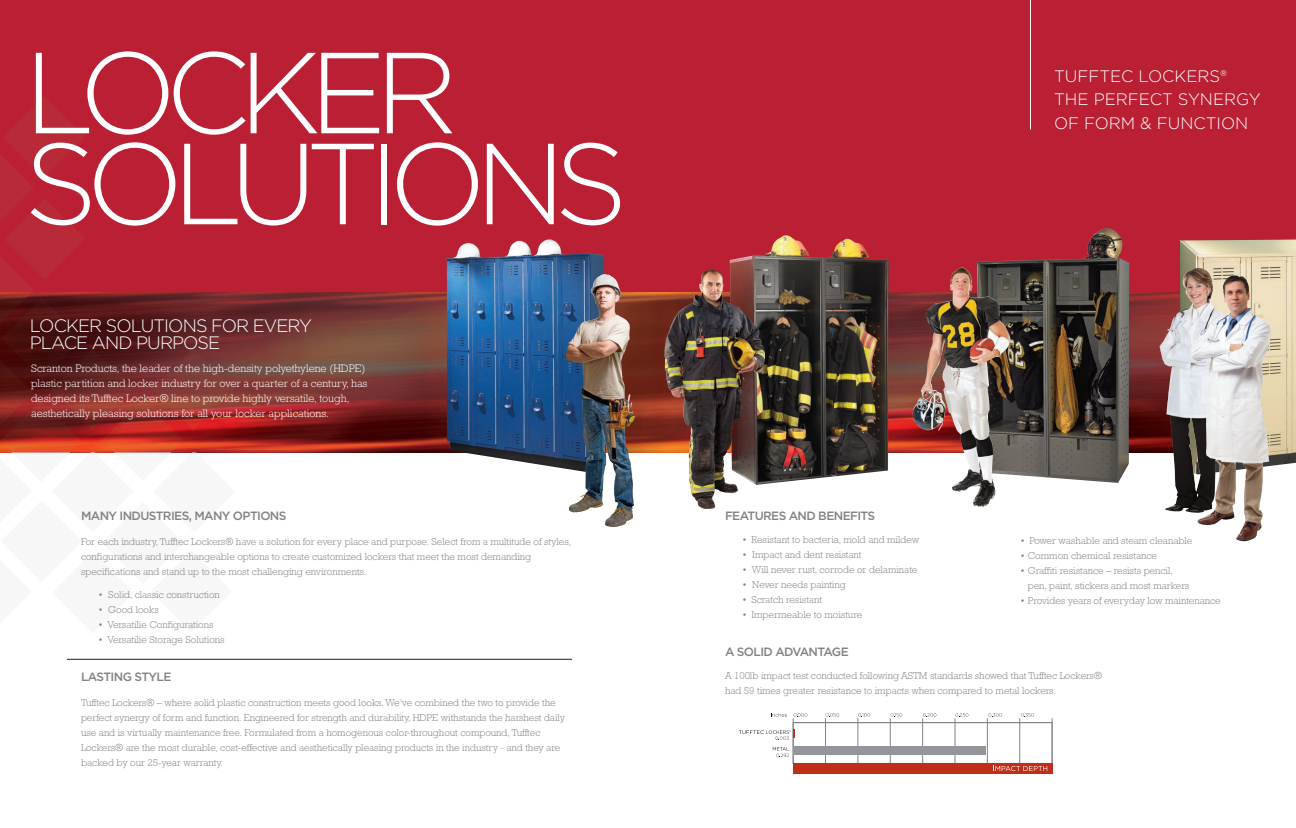
<style>
.page{position:relative;width:1296px;height:828px;background:#fff}
.page>*{position:absolute;margin:0;border:0;box-sizing:border-box;transform-origin:0 0}
.t1{font:300 115px/91px "Gotham";letter-spacing:-.1em;color:#fff}
.t2{font:300 18px/17px "Gotham";letter-spacing:-.05em;color:#fff}
.t3{font:300 16.6px/23.5px "Gotham";color:#fff}
.t4{font:500 12px "Gotham";letter-spacing:-.05em;color:#808285}
.t5{font:300 11px/15px "Rockwell Std";color:#fff}
.t6{font:300 10px/15px "Rockwell Std";color:#808285}
</style>
<div class="page">
<div style="left:0;top:0;width:648px;height:330px;background:#ba1f33"></div>
<div style="left:648px;top:0;width:648px;height:330px;background:#ba1f33"></div>
<img style="left:648px;top:292px;width:511px;height:160px">
<svg style="left:0;top:292px;width:648px;height:160px;background:#742e2a"></svg>
<img style="left:730px;top:235px;width:159px;height:250px">
<img style="left:977px;top:228px;width:152px;height:255px">
<img style="left:1180px;top:239px;width:116px;height:227px">
<img style="left:0;top:292px;width:32px;height:32px">
<svg style="left:0;top:97px;width:84px;height:195px"></svg>
<img style="left:1px;top:298px;width:82px;height:82px">
<img style="left:51px;top:349px;width:82px;height:81px">
<img style="left:0;top:359px;width:33px;height:41px">
<img style="left:0;top:400px;width:82px;height:41px">
<img style="left:102px;top:399px;width:81px;height:42px">
<img style="left:152px;top:349px;width:82px;height:81px">
<svg style="left:0;top:441px;width:235px;height:12px;background:#de4d29"></svg>
<img style="left:913px;top:267px;width:98px;height:154px">
<hr style="left:67px;top:659px;width:505px;height:1px;background:#231f20">
<hr style="left:1030px;top:0;width:1px;height:130px;background:#fff">
<img style="left:664px;top:270px;width:101px;height:160px">
<img style="left:1159px;top:268px;width:67px;height:245px">
<img style="left:1191px;top:275px;width:80px;height:266px">
<hr style="left:793px;top:718px;width:1px;height:45px;background:#808285">
<hr style="left:825px;top:718px;width:1px;height:45px;background:#808285">
<hr style="left:858px;top:718px;width:1px;height:45px;background:#808285">
<hr style="left:890px;top:718px;width:1px;height:45px;background:#808285">
<hr style="left:922px;top:718px;width:1px;height:45px;background:#808285">
<hr style="left:955px;top:718px;width:1px;height:45px;background:#808285">
<hr style="left:987px;top:718px;width:1px;height:45px;background:#808285">
<hr style="left:1020px;top:718px;width:1px;height:45px;background:#808285">
<hr style="left:1052px;top:718px;width:1px;height:45px;background:#808285">
<svg style="left:793px;top:713px;width:14px;height:4px"></svg>
<svg style="left:826px;top:713px;width:13px;height:4px"></svg>
<svg style="left:858px;top:713px;width:12px;height:4px"></svg>
<svg style="left:891px;top:713px;width:11px;height:4px"></svg>
<svg style="left:923px;top:713px;width:13px;height:4px"></svg>
<svg style="left:955px;top:713px;width:13px;height:4px"></svg>
<svg style="left:988px;top:713px;width:14px;height:4px"></svg>
<svg style="left:1021px;top:713px;width:13px;height:4px"></svg>
<svg style="left:773px;top:747px;width:16px;height:11px"></svg>
<div style="left:793px;top:746px;width:192px;height:8px;background:#939598"></div>
<svg style="left:771px;top:713px;width:16px;height:4px"></svg>
<hr style="left:793px;top:722px;width:259px;height:1px;background:#808285">
<div style="left:793px;top:763px;width:259px;height:10px;background:#c02d19"></div>
<svg style="left:993px;top:766px;width:54px;height:5px"></svg>
<svg style="left:739px;top:730px;width:55px;height:10px"></svg>
<img style="left:446px;top:239px;width:159px;height:230px">
<img style="left:566px;top:274px;width:69px;height:233px">
<p class="t1" style="left:24px;top:57px;width:605px">LOCKER<br>SOLUTIONS</p>
<p class="t2" style="left:30px;top:319px;width:284px">LOCKER SOLUTIONS FOR EVERY<br>PLACE AND PURPOSE</p>
<p class="t5" style="left:31px;top:362px;width:338px">Scranton Products, the leader of the high-density polyethylene (HDPE) plastic partition and locker industry for over a quarter of a century, has designed its Tufftec Locker® line to provide highly versatile, tough, aesthetically pleasing solutions for all your locker applications.</p>
<p class="t4" style="left:81px;top:512px;width:207px">MANY INDUSTRIES, MANY OPTIONS</p>
<p class="t6" style="left:81px;top:536px;width:492px">For each industry, Tufftec Lockers® have a solution for every place and purpose. Select from a multitude of styles, configurations and interchangeable options to create customized lockers that meet the most demanding specifications and stand up to the most challenging environments.</p>
<p class="t6" style="left:98px;top:588px;width:123px">• Solid, classic construction</p>
<p class="t6" style="left:98px;top:603px;width:62px">• Good looks</p>
<p class="t6" style="left:98px;top:618px;width:117px">• Versatilie Configurations</p>
<p class="t6" style="left:98px;top:633px;width:128px">• Versatilie Storage Solutions</p>
<p class="t4" style="left:81px;top:673px;width:92px">LASTING STYLE</p>
<p class="t6" style="left:81px;top:696px;width:485px">Tufftec Lockers® – where solid plastic construction meets good looks. We’ve combined the two to provide the perfect synergy of form and function. Engineered for strength and durability, HDPE withstands the harshest daily use and is virtually maintenance free. Formulated from a homogenous color-throughout compound, Tufftec Lockers® are the most durable, cost-effective and aesthetically pleasing products in the industry - and they are backed by our 25-year warranty.</p>
<p class="t3" style="left:1054px;top:65px;width:208px">TUFFTEC LOCKERS®<br>THE PERFECT SYNERGY<br>OF FORM &amp; FUNCTION</p>
<p class="t4" style="left:725px;top:512px;width:152px">FEATURES AND BENEFITS</p>
<p class="t6" style="left:742px;top:534px;width:178px">• Resistant to bacteria, mold and mildew</p>
<p class="t6" style="left:742px;top:549px;width:121px">• Impact and dent resistant</p>
<p class="t6" style="left:742px;top:564px;width:177px">• Will never rust, corrode or delaminate</p>
<p class="t6" style="left:742px;top:579px;width:105px">• Never needs painting</p>
<p class="t6" style="left:742px;top:594px;width:81px">• Scratch resistant</p>
<p class="t6" style="left:742px;top:609px;width:121px">• Impermeable to moisture</p>
<p class="t6" style="left:1020px;top:534px;width:174px">• Power washable and steam cleanable</p>
<p class="t6" style="left:1020px;top:549px;width:138px">• Common chemical resistance</p>
<p class="t6" style="left:1028px;top:564px;width:163px;text-indent:-8px">• Graffiti resistance – resists pencil, pen, paint, stickers and most markers</p>
<p class="t6" style="left:1020px;top:594px;width:202px">• Provides years of everyday low maintenance</p>
<p class="t4" style="left:725px;top:648px;width:125px">A SOLID ADVANTAGE</p>
<p class="t6" style="left:725px;top:669px;width:379px">A 100lb impact test conducted following ASTM standards showed that Tufftec Lockers® had 59 times greater resistance to impacts when compared to metal lockers.</p>
</div>
